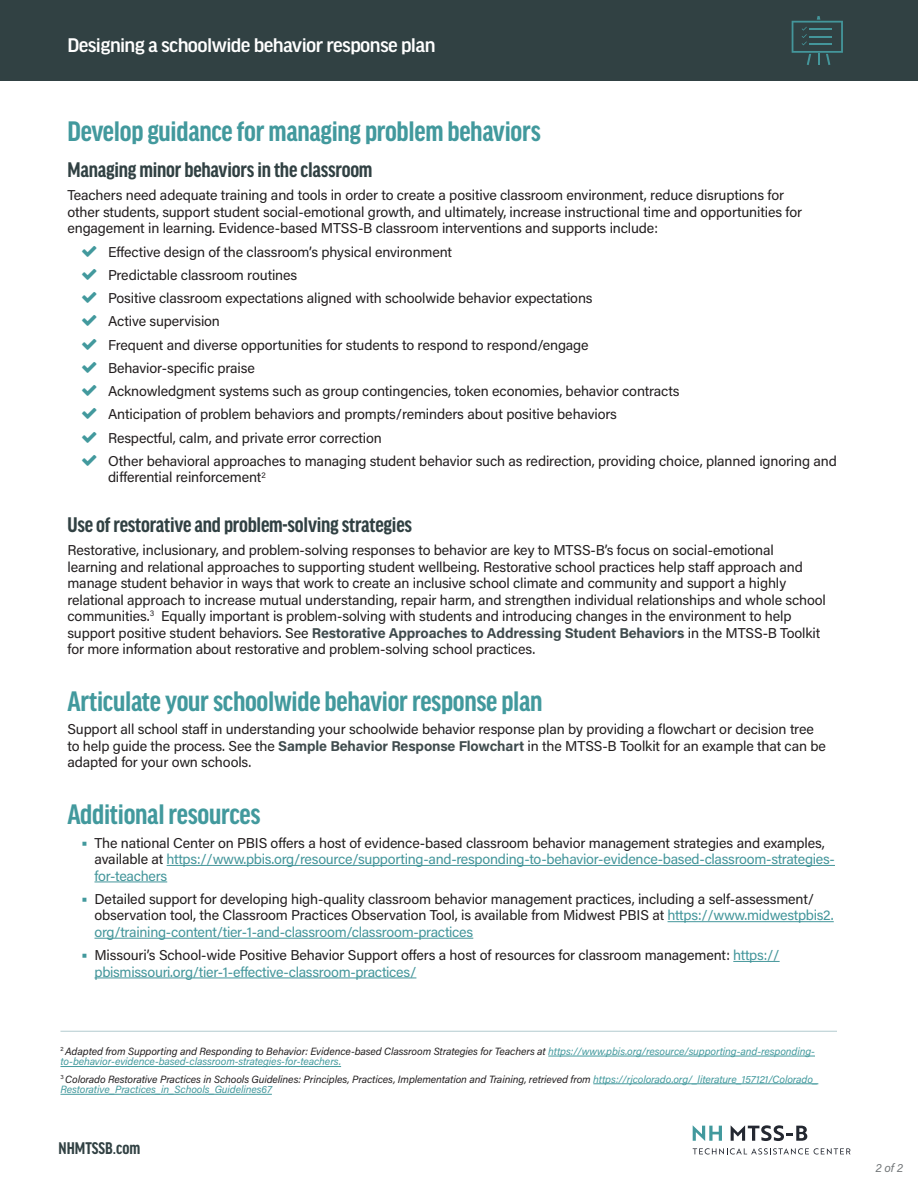
<style>
.page{position:relative;width:918px;height:1188px;background:#fff}
.page>*{position:absolute;margin:0;border:0;box-sizing:border-box;transform-origin:0 0}
.headers{font:700 condensed 30px "Good Headline Pro";letter-spacing:-.01em;color:#42999d}
.headers-2{font:700 condensed 22.5px "Good Headline Pro";letter-spacing:-.01em;color:#314143}
.MAIN{font:700 condensed 22.5px "Good Headline Pro";letter-spacing:-.01em;color:#314143}
.t1{font:500 21px "Good Headline Pro";letter-spacing:-.03em;color:#fff}
.t2{font:700 condensed 18px "Good Headline Pro";color:#314143}
.body{font:14.25px/16.5px "Acumin Pro";letter-spacing:-.01em;color:#231f20}
.t3{font:14.25px/16.5px "Acumin Pro";letter-spacing:-.015em;color:#44969b}
.t4{font:italic 12px "Acumin Pro";color:#727678}
.body-2{font:italic 10.5px/10.5px "Acumin Pro";letter-spacing:-.01em;color:#42999d}
.body-3{font:italic 10.5px/10.5px "Acumin Pro";letter-spacing:-.01em;color:#231f20}
.s1{font-weight:700;color:#404c4e}
.s2{font-weight:700;font-size:16.5px;color:#42999d}
.s3{color:#231f20}
.s4{color:#44969b}
.s5{color:#42999d}
</style>
<div class="page">
<svg style="left:693px;top:1125px;width:29px;height:16px"></svg>
<svg style="left:731px;top:1125px;width:76px;height:16px"></svg>
<svg style="left:693px;top:1148px;width:158px;height:7px"></svg>
<div style="left:0;top:0;width:918px;height:81px;background:#314143"></div>
<hr style="left:167px;top:865px;width:668px;height:1px;background:#44969b">
<hr style="left:94px;top:882px;width:73px;height:1px;background:#44969b">
<hr style="left:668px;top:921px;width:166px;height:1px;background:#44969b">
<hr style="left:94px;top:938px;width:379px;height:1px;background:#44969b">
<hr style="left:733px;top:961px;width:47px;height:1px;background:#44969b">
<hr style="left:94px;top:978px;width:322px;height:1px;background:#44969b">
<hr style="left:548px;top:1056px;width:267px;height:1px;background:#42999d">
<hr style="left:60px;top:1066px;width:281px;height:1px;background:#42999d">
<hr style="left:593px;top:1084px;width:225px;height:1px;background:#42999d">
<hr style="left:60px;top:1094px;width:212px;height:1px;background:#42999d">
<hr style="left:60px;top:1031px;width:777px;height:1px;background:#b2cbcf">
<svg style="left:792px;top:16px;width:51px;height:49px;background:#345254"></svg>
<p class="t1" style="left:68px;top:35px;width:370px">Designing a schoolwide behavior response plan</p>
<p class="headers" style="left:68px;top:117px;width:475px">Develop guidance for managing problem behaviors</p>
<p class="MAIN" style="left:68px;top:159px;width:307px">Managing minor behaviors in the classroom</p>
<p class="body" style="left:68px;top:186px;width:736px">Teachers need adequate training and tools in order to create a positive classroom environment, reduce disruptions for other students, support student social-emotional growth, and ultimately, increase instructional time and opportunities for engagement in learning. Evidence-based MTSS-B classroom interventions and supports include:</p>
<p class="body" style="left:108px;top:243px;width:346px">Effective design of the classroom’s physical environment</p>
<p class="body" style="left:108px;top:266px;width:191px">Predictable classroom routines</p>
<p class="body" style="left:108px;top:289px;width:486px">Positive classroom expectations aligned with schoolwide behavior expectations</p>
<p class="body" style="left:108px;top:312px;width:114px">Active supervision</p>
<p class="body" style="left:108px;top:336px;width:482px">Frequent and diverse opportunities for students to respond to respond/engage</p>
<p class="body" style="left:108px;top:359px;width:148px">Behavior-specific praise</p>
<p class="body" style="left:108px;top:382px;width:573px">Acknowledgment systems such as group contingencies, token economies, behavior contracts</p>
<p class="body" style="left:108px;top:405px;width:511px">Anticipation of problem behaviors and prompts/reminders about positive behaviors</p>
<p class="body" style="left:108px;top:429px;width:275px">Respectful, calm, and private error correction</p>
<p class="body" style="left:108px;top:452px;width:730px">Other behavioral approaches to managing student behavior such as redirection, providing choice, planned ignoring and differential reinforcement<sup>2</sup></p>
<p class="headers-2" style="left:68px;top:514px;width:346px">Use of restorative and problem-solving strategies</p>
<p class="body" style="left:68px;top:541px;width:760px">Restorative, inclusionary, and problem-solving responses to behavior are key to MTSS-B’s focus on social-emotional learning and relational approaches to supporting student wellbeing. Restorative school practices help staff approach and manage student behavior in ways that work to create an inclusive school climate and community and support a highly relational approach to increase mutual understanding, repair harm, and strengthen individual relationships and whole school communities.<sup>3</sup> Equally important is problem-solving with students and introducing changes in the environment to help support positive student behaviors. See <span class="s1">Restorative Approaches to Addressing Student Behaviors</span> in the MTSS-B Toolkit for more information about restorative and problem-solving school practices.</p>
<p class="headers" style="left:68px;top:687px;width:477px">Articulate your schoolwide behavior response plan</p>
<p class="body" style="left:68px;top:720px;width:760px">Support all school staff in understanding your schoolwide behavior response plan by providing a flowchart or decision tree to help guide the process. See the <span class="s1">Sample Behavior Response Flowchart</span> in the MTSS-B Toolkit for an example that can be adapted for your own schools.</p>
<p class="headers" style="left:68px;top:801px;width:195px">Additional resources</p>
<p class="t3" style="left:94px;top:834px;width:742px;text-indent:-14px"><span class="s2">•</span> <span class="s3">The national Center on PBIS offers a host of evidence-based classroom behavior management strategies and examples, available at</span> https://www.pbis.org/resource/supporting-and-responding-to-behavior-evidence-based-classroom-strategies&shy;for-teachers</p>
<p class="body" style="left:94px;top:890px;width:741px;text-indent:-14px"><span class="s2">•</span> Detailed support for developing high-quality classroom behavior management practices, including a self-assessment/ observation tool, the Classroom Practices Observation Tool, is available from Midwest PBIS at <span class="s4">https://www.midwestpbis2. org/training-content/tier-1-and-classroom/classroom-practices</span></p>
<p class="body" style="left:94px;top:946px;width:687px;text-indent:-14px"><span class="s2">•</span> Missouri’s School-wide Positive Behavior Support offers a host of resources for classroom management: <span class="s4">https:// pbismissouri.org/tier-1-effective-classroom-practices/</span></p>
<p class="body-2" style="left:60px;top:1046px;width:756px"><sup>2</sup> <span class="s3">Adapted from Supporting and Responding to Behavior: Evidence-based Classroom Strategies for Teachers at</span> https://www.pbis.org/resource/supporting-and-responding&shy;to-behavior-evidence-based-classroom-strategies-for-teachers.</p>
<p class="body-3" style="left:60px;top:1073px;width:759px"><sup>3</sup> Colorado Restorative Practices in Schools Guidelines: Principles, Practices, Implementation and Training, retrieved from <span class="s5">https://rjcolorado.org/_literature_157121/Colorado_<br>Restorative_Practices_in_Schools_Guidelines67</span></p>
<p class="t2" style="left:58px;top:1140px;width:83px">NHMTSSB.com</p>
<p class="t4" style="left:876px;top:1159px;width:29px">2 of 2</p>
</div>
